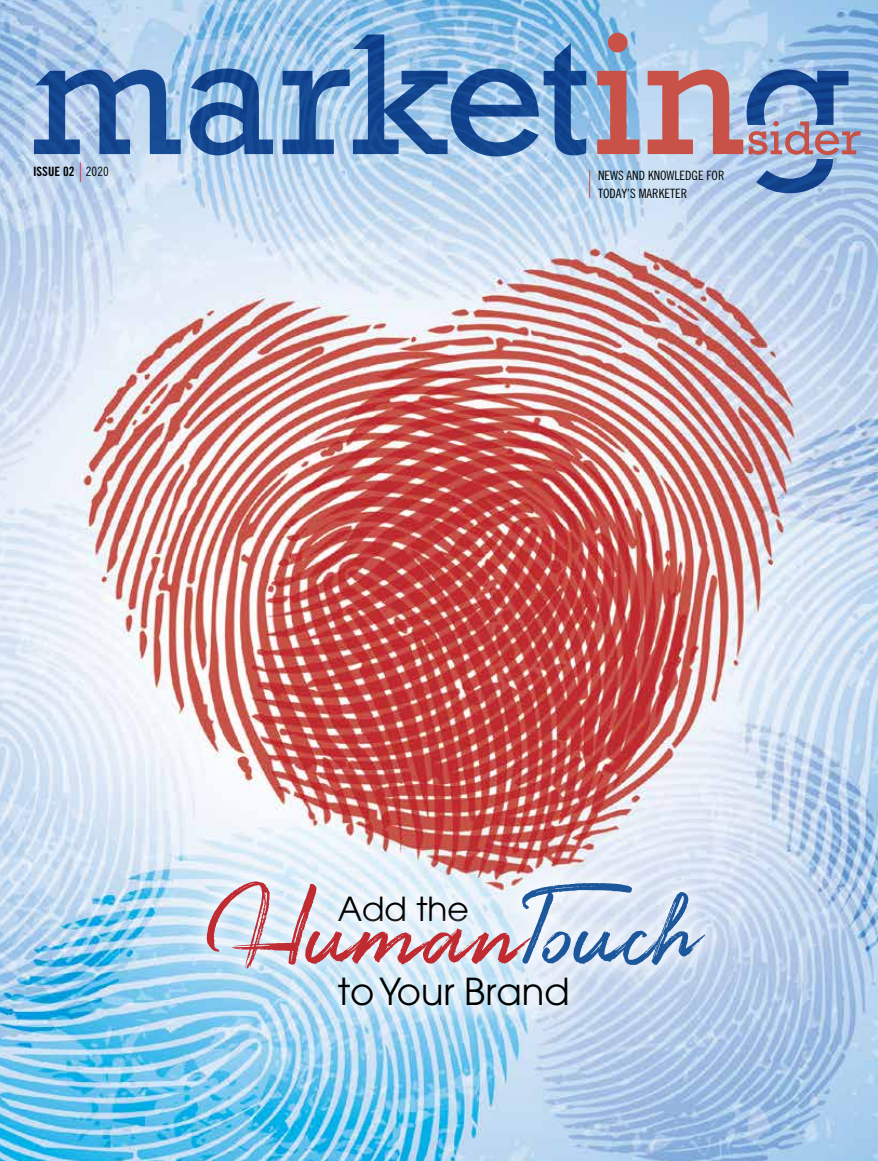
<style>
.page{position:relative;width:878px;height:1161px;background:#fff}
.page>*{position:absolute;margin:0;border:0;box-sizing:border-box;transform-origin:0 0}
.t1{font:145.2px "Perfetto";letter-spacing:-.02em;color:#c02b31}
.t2{font:36.9px "Avant Garde";color:#000}
.t3{font:33px "Avant Garde";color:#000}
.t4{font:12.9px/17.5px "Trade Gothic Cond Eighteen";color:#000}
.t5{font:12.9px "Trade Gothic LT Std Bd Cn 20";color:#000}
.s1{font-family:"Trade Gothic Cond Eighteen"}
.s2{color:#1c569b}
</style>
<div class="page">
<img style="left:0;top:0;width:878px;height:1161px">
<svg style="left:80px;top:162px;width:1px;height:20px"></svg>
<svg style="left:597px;top:33px;width:42px;height:121px;background:#a68fa0"></svg>
<svg style="left:589px;top:170px;width:1px;height:28px"></svg>
<svg style="left:190px;top:69px;width:83px;height:86px;background:#5b86bb"></svg>
<svg style="left:34px;top:70px;width:147px;height:84px;background:#688dc0"></svg>
<svg style="left:647px;top:70px;width:213px;height:123px;background:#9f9fbb"></svg>
<svg style="left:282px;top:34px;width:304px;height:122px;background:#6e99c8"></svg>
<div style="left:317px;top:875px;width:272px;height:152px;background:#fff;opacity:.5"></div>
<div style="left:185px;top:859px;width:541px;height:131px;background:#fff;opacity:.5"></div>
<p class="t5" style="left:33px;top:164px;width:77px">ISSUE 02 <span class="s1">2020</span></p>
<p class="t4" style="left:598px;top:167px;width:128px">NEWS AND KNOWLEDGE FOR<br>TODAY’S MARKETER</p>
<h1 class="t1" style="left:207px;top:858px;width:491px">Human<span class="s2">Touch</span></h1>
<h2 class="t2" style="left:338px;top:969px;width:233px">to Your Brand</h2>
<h3 class="t3" style="left:338px;top:889px;width:133px">Add the</h3>
</div>
